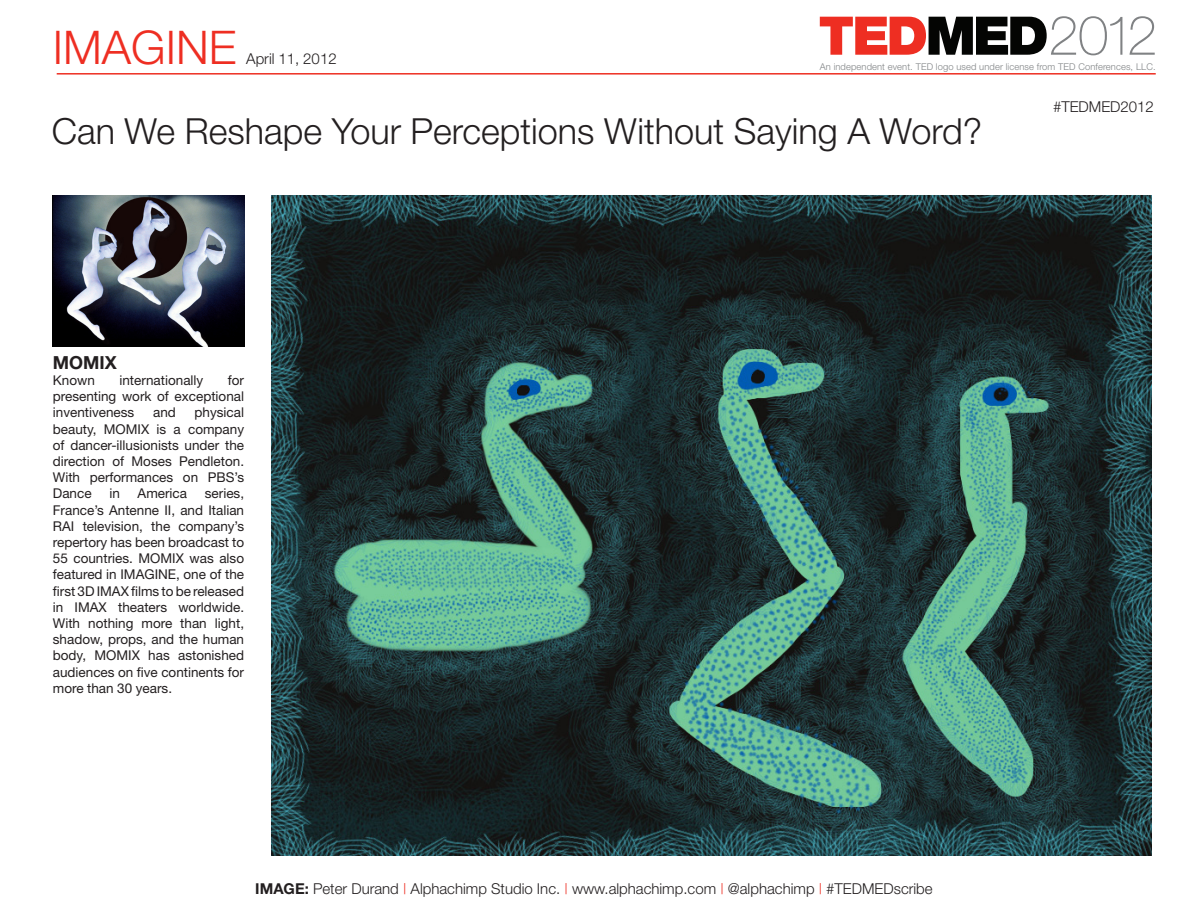
<style>
.page{position:relative;width:1188px;height:918px;background:#fff}
.page>*{position:absolute;margin:0;border:0;box-sizing:border-box;transform-origin:0 0}
.t1{font:300 46.5px "Helvetica Neue";color:#ee2e22}
.t2{font:300 36px "Helvetica Neue";color:#231f20}
.t3{font:700 18px "Helvetica Neue";color:#231f20}
.t4{font:300 15px "Helvetica Neue";color:#231f20}
.body{font:13.5px/16.2px "Helvetica Neue";color:#231f20;text-align:justify}
.t5{font:300 9.3px "Helvetica Neue";letter-spacing:.01em;color:#808385}
.s1{font-weight:700}
.s2{color:#ee2e22}
</style>
<div class="page">
<svg style="left:1130px;top:16px;width:25px;height:39px"></svg>
<svg style="left:820px;top:16px;width:302px;height:39px"></svg>
<hr style="left:57px;top:73px;width:1099px;height:2px;background:#ee2e22">
<img style="left:272px;top:196px;width:879px;height:660px">
<img style="left:53px;top:196px;width:191px;height:150px">
<h1 class="t1" style="left:53px;top:19px;width:185px">IMAGINE</h1>
<p class="t4" style="left:246px;top:49px;width:92px">April 11, 2012</p>
<p class="t5" style="left:820px;top:61px;width:337px">An independent event. TED logo used under license from TED Conferences, LLC.</p>
<p class="t4" style="left:1053px;top:98px;width:102px">#TEDMED2012</p>
<p class="t2" style="left:52px;top:109px;width:932px">Can We Reshape Your Perceptions Without Saying A Word?</p>
<p class="t3" style="left:53px;top:351px;width:65px">MOMIX</p>
<p class="body" style="left:53px;top:372px;width:43px">Known</p>
<p class="body" style="left:119px;top:372px;width:85px">internationally</p>
<p class="body" style="left:53px;top:372px;width:193px;text-indent:175px">for presenting work of exceptional inventiveness</p>
<p class="body" style="left:53px;top:404px;width:193px;text-indent:142px">physical beauty, MOMIX is a company of dancer-illusionists under the direction of Moses Pendleton.<br>With performances on PBS’s Dance</p>
<p class="body" style="left:153px;top:404px;width:24px">and</p>
<p class="body" style="left:53px;top:485px;width:193px;text-indent:152px">series, France’s Antenne II, and Italian RAI television, the company’s repertory has been broadcast to 55 countries. MOMIX was also featured in IMAGINE, one of the first 3D IMAX films to be released in IMAX theaters worldwide.<br>With nothing more than light, shadow, props, and the human body, MOMIX has astonished audiences on five continents for more than 30 years.</p>
<p class="body" style="left:109px;top:485px;width:12px">in</p>
<p class="body" style="left:138px;top:485px;width:51px">America</p>
<p class="t4" style="left:255px;top:879px;width:679px"><span class="s1">IMAGE:</span> Peter Durand <span class="s2">|</span> Alphachimp Studio Inc. <span class="s2">|</span> www.alphachimp.com <span class="s2">|</span> @alphachimp <span class="s2">|</span> #TEDMEDscribe</p>
</div>
